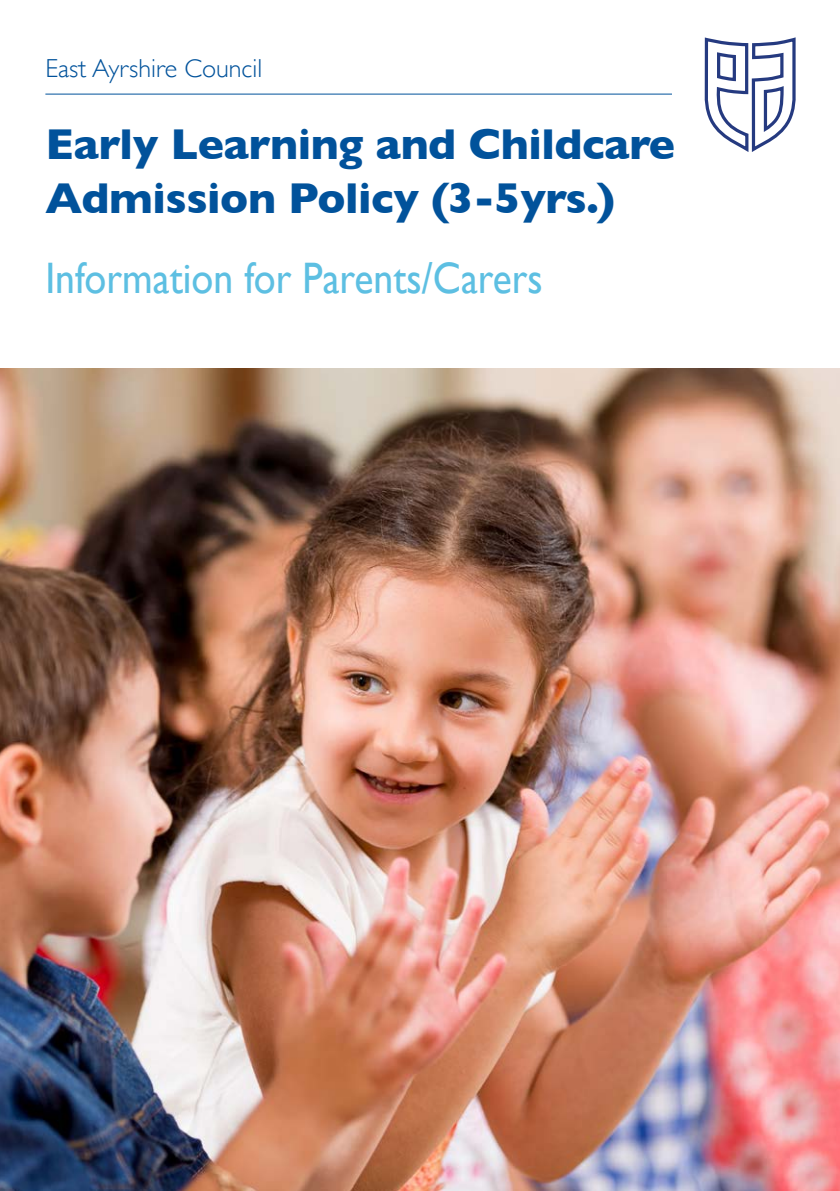
<style>
.page{position:relative;width:840px;height:1191px;background:#fff}
.page>*{position:absolute;margin:0;border:0;box-sizing:border-box;transform-origin:0 0}
.Large_Heads{font:700 44px/54px "Gill Sans";letter-spacing:-.01em;color:#01529b}
.Front_cover_sub_titl{font:44px "Gill Sans";color:#5dbfe2;scale:.9 1}
.East_Ayrshire_Counci{font:300 26px "Gill Sans";color:#01529b}
</style>
<div class="page">
<img style="left:0;top:369px;width:839px;height:822px">
<hr style="left:45px;top:94px;width:626px;height:1px;background:#01529b">
<svg style="left:704px;top:37px;width:91px;height:115px"></svg>
<p class="East_Ayrshire_Counci" style="left:45px;top:48px;width:218px">East Ayrshire Council</p>
<p class="Large_Heads" style="left:45px;top:116px;width:631px">Early Learning and Childcare<br>Admission Policy (3-5yrs.)</p>
<p class="Front_cover_sub_titl" style="left:45px;top:252px;width:554px">Information for Parents/Carers</p>
</div>
